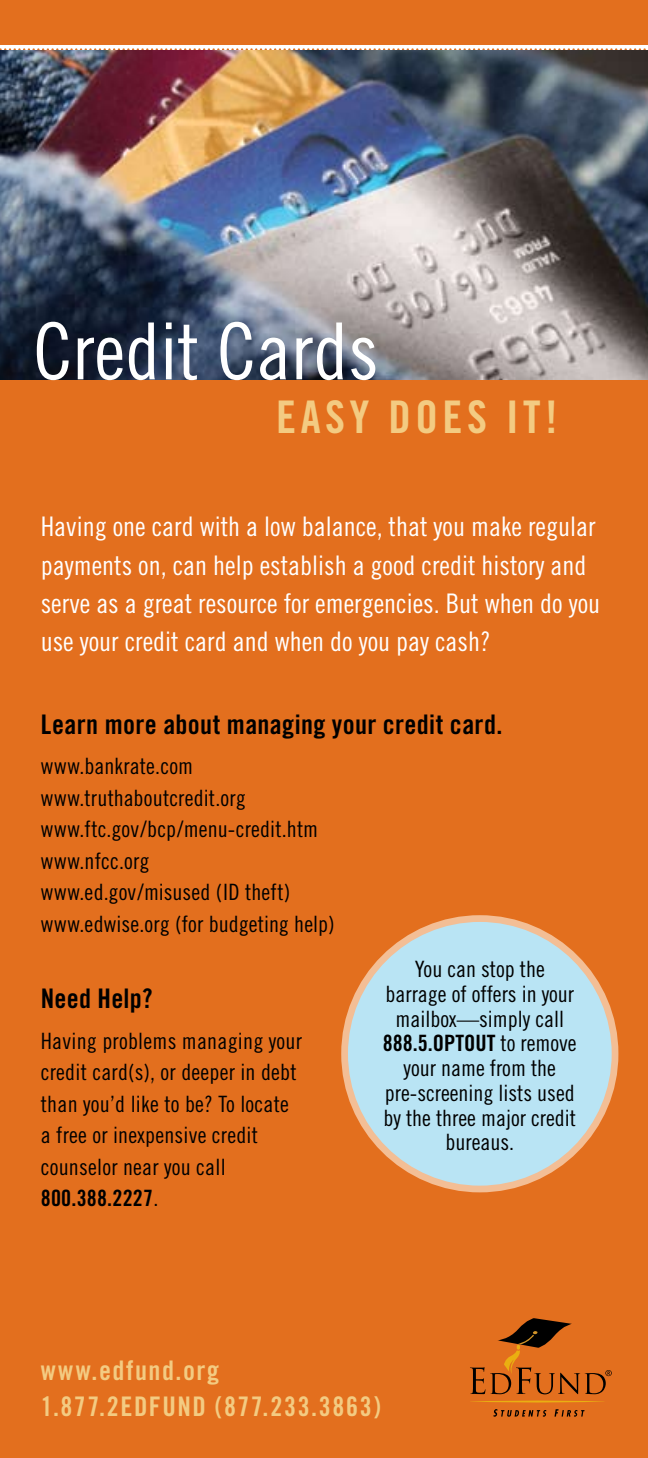
<style>
.page{position:relative;width:648px;height:1458px;background:#fff}
.page>*{position:absolute;margin:0;border:0;box-sizing:border-box;transform-origin:0 0}
.Head{font:78.75px "Trade Gothic Cond Eighteen";color:#fff}
.Head-2{font:45px "Trade Gothic Bold Cond Twenty";letter-spacing:.1em;color:#f3cb82}
.Intro{font:27px/38.2px "Trade Gothic Cond Eighteen";color:#fff}
.contact{font:27px "Trade Gothic Bold Cond Twenty";letter-spacing:.06em;color:#f3cb82}
.Subhead{font:27px "Trade Gothic Bold Cond Twenty";letter-spacing:.01em;color:#000}
.Head-3{font:27px "Trade Gothic Bold Cond Twenty";letter-spacing:.01em;color:#000}
.Body_1{font:22.5px/31.5px "Trade Gothic Cond Eighteen";letter-spacing:.01em;color:#000}
.Body_2{font:22.5px/24.8px "Trade Gothic Cond Eighteen";color:#000;text-align:center}
.s1{font-family:"Trade Gothic Bold Cond Twenty"}
</style>
<div class="page">
<div style="left:0;top:0;width:648px;height:45px;background:#e36f1e"></div>
<svg style="left:0;top:48px;width:648px;height:3px"></svg>
<div style="left:0;top:378px;width:648px;height:1080px;background:#e36f1e"></div>
<img style="left:0;top:51px;width:648px;height:328px">
<div style="left:345px;top:919px;width:270px;height:270px;background:#b9e4f4;border-radius:50%"></div>
<div style="left:341px;top:915px;width:277px;height:277px;border:7px solid #f3be95;border-radius:50%"></div>
<svg style="left:493px;top:1409px;width:53px;height:8px"></svg>
<svg style="left:554px;top:1409px;width:31px;height:8px"></svg>
<svg style="left:470px;top:1401px;width:134px;height:2px"></svg>
<svg style="left:470px;top:1318px;width:142px;height:76px"></svg>
<p class="Head" style="left:33px;top:305px;width:347px">Credit Cards</p>
<p class="Head-2" style="left:276px;top:390px;width:283px">Easy Does It!</p>
<p class="Intro" style="left:41px;top:507px;width:561px">Having one card with a low balance, that you make regular payments on, can help establish a good credit history and serve as a great resource for emergencies. But when do you use your credit card and when do you pay cash?</p>
<p class="Subhead" style="left:41px;top:708px;width:463px">Learn more about managing your credit card.</p>
<p class="Body_1" style="left:41px;top:750px;width:154px">www.bankrate.com</p>
<p class="Body_1" style="left:41px;top:782px;width:206px">www.truthaboutcredit.org</p>
<p class="Body_1" style="left:41px;top:813px;width:279px">www.ftc.gov/bcp/menu-credit.htm</p>
<p class="Body_1" style="left:41px;top:845px;width:110px">www.nfcc.org</p>
<p class="Body_1" style="left:41px;top:876px;width:251px">www.ed.gov/misused (ID theft)</p>
<p class="Body_1" style="left:41px;top:908px;width:296px">www.edwise.org (for budgeting help)</p>
<p class="Head-3" style="left:41px;top:982px;width:113px">Need Help?</p>
<p class="Body_1" style="left:41px;top:1025px;width:263px">Having problems managing your credit card(s), or deeper in debt than you’d like to be? To locate a free or inexpensive credit counselor near you call<br><span class="s1">800.388.2227</span>.</p>
<p class="Body_2" style="left:383px;top:957px;width:195px">You can stop the barrage of offers in your mailbox—simply call<br><span class="s1">888.5.OPTOUT</span> to remove your name from the pre-screening lists used by the three major credit bureaus.</p>
<p class="contact" style="left:41px;top:1354px;width:180px">www.edfund.org</p>
<p class="contact" style="left:41px;top:1390px;width:342px">1.877.2EDFUND (877.233.3863)</p>
</div>
